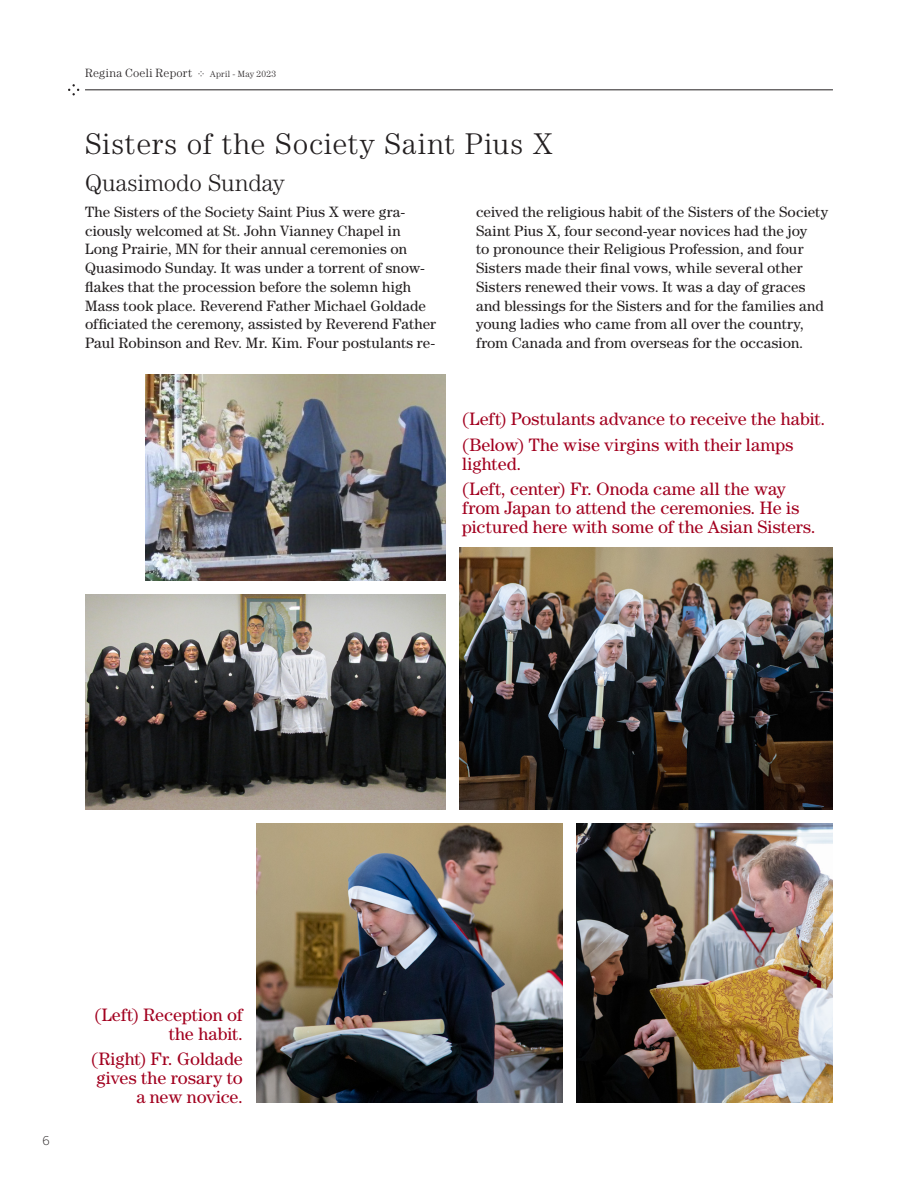
<style>
.page{position:relative;width:918px;height:1188px;background:#fff}
.page>*{position:absolute;margin:0;border:0;box-sizing:border-box;transform-origin:0 0}
.Subtitle1_1{font:300 30px "Century Std";letter-spacing:.025em;color:#231f20}
.Subheading_1{font:300 24px "Century Std";color:#231f20}
.Caption_RCR{font:18px/18.8px "Century Std";letter-spacing:.005em;color:#a2001f}
.Body{font:15px/18.8px "Century Std";letter-spacing:.01em;color:#231f20}
.t1{font:300 12px "Century Std";letter-spacing:.02em;color:#231f20}
.t2{font:300 12px "Benton Sans";color:#231f20}
.t3{font:300 9px "Century Std";letter-spacing:.025em;color:#231f20}
</style>
<div class="page">
<svg style="left:198px;top:71px;width:6px;height:5px"></svg>
<hr style="left:85px;top:90px;width:748px;height:1px;background:#231f20">
<svg style="left:68px;top:84px;width:11px;height:11px"></svg>
<img style="left:459px;top:548px;width:374px;height:262px">
<img style="left:85px;top:594px;width:361px;height:216px">
<img style="left:146px;top:374px;width:299px;height:207px">
<img style="left:576px;top:824px;width:257px;height:279px">
<img style="left:256px;top:824px;width:306px;height:279px">
<p class="t1" style="left:85px;top:66px;width:109px">Regina Coeli Report</p>
<p class="t3" style="left:210px;top:69px;width:68px">April - May 2023</p>
<p class="Subtitle1_1" style="left:85px;top:126px;width:469px">Sisters of the Society Saint Pius X</p>
<p class="Subheading_1" style="left:85px;top:168px;width:201px">Quasimodo Sunday</p>
<p class="Body" style="left:85px;top:202px;width:353px">The Sisters of the Society Saint Pius X were gra&shy;ciously welcomed at St. John Vianney Chapel in Long Prairie, MN for their annual ceremonies on Quasimodo Sunday. It was under a torrent of snow&shy;flakes that the procession before the solemn high Mass took place. Reverend Father Michael Goldade officiated the ceremony, assisted by Reverend Father Paul Robinson and Rev. Mr. Kim. Four postulants re-</p>
<p class="Body" style="left:476px;top:202px;width:354px">ceived the religious habit of the Sisters of the Society Saint Pius X, four second-year novices had the joy<br>to pronounce their Religious Profession, and four Sisters made their final vows, while several other Sisters renewed their vows. It was a day of graces and blessings for the Sisters and for the families and young ladies who came from all over the country, from Canada and from overseas for the occasion.</p>
<p class="Caption_RCR" style="left:462px;top:410px;width:365px">(Left) Postulants advance to receive the habit.</p>
<p class="Caption_RCR" style="left:462px;top:435px;width:333px">(Below) The wise virgins with their lamps lighted.</p>
<p class="Caption_RCR" style="left:462px;top:479px;width:355px">(Left, center) Fr. Onoda came all the way from Japan to attend the ceremonies. He is pictured here with some of the Asian Sisters.</p>
<p class="t2" style="left:43px;top:1134px;width:9px">6</p>
<p class="Caption_RCR" style="left:94px;top:1005px;width:150px;text-align:right">(Left) Reception of the habit.</p>
<p class="Caption_RCR" style="left:91px;top:1050px;width:153px;text-align:right">(Right) Fr. Goldade gives the rosary to a new novice.</p>
</div>
